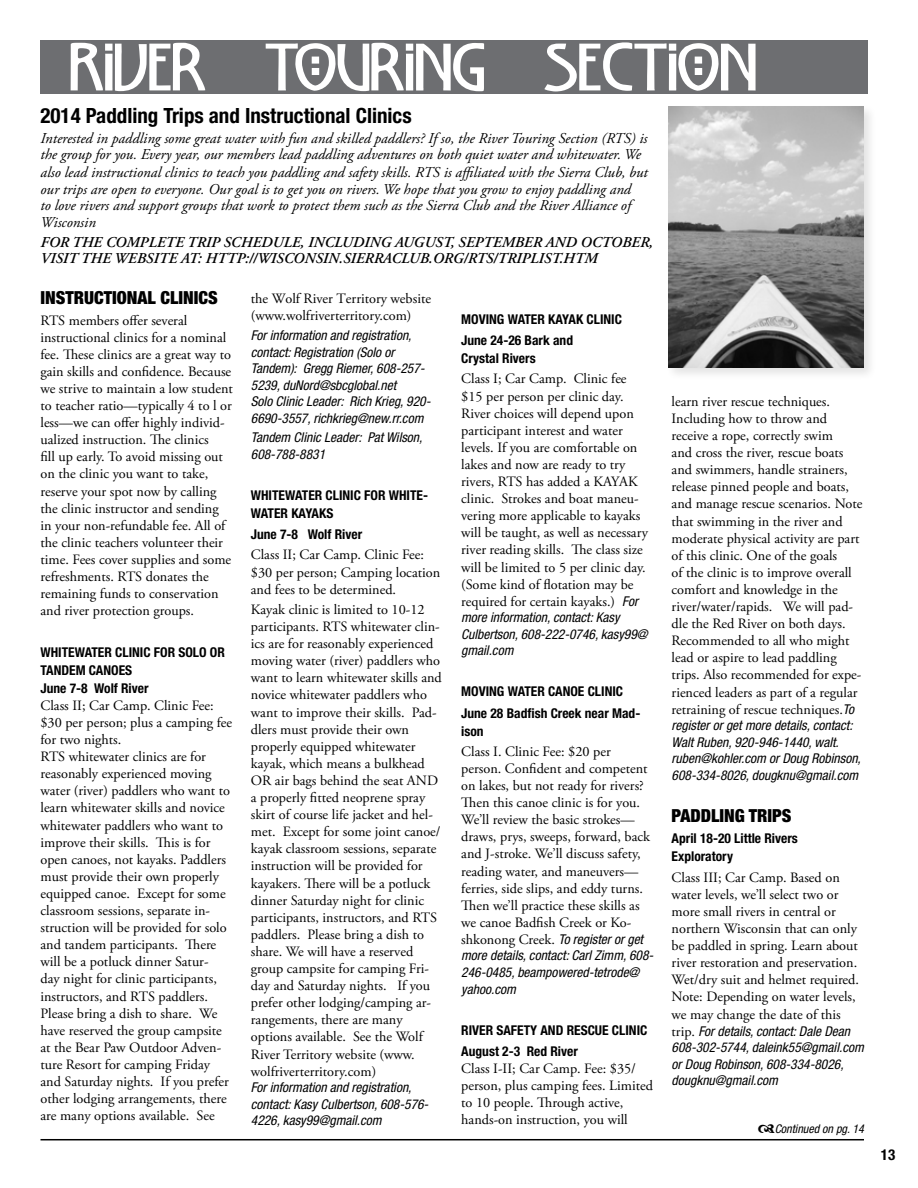
<style>
.page{position:relative;width:918px;height:1188px;background:#fff}
.page>*{position:absolute;margin:0;border:0;box-sizing:border-box;transform-origin:0 0}
.t1{font:58.5px "Chelsea Studio";color:#fff}
.t2{font:700 condensed 21px "Helvetica Neue";color:#000}
.t3{font:900 condensed 18px "Helvetica Neue";color:#000}
.t4{font:italic 15px/16.5px "Adobe Garamond Pro";color:#000}
.t5{font:italic 600 15px/16.5px "Adobe Garamond Pro";color:#000}
.t6{font:700 condensed 15px "Helvetica Neue";color:#000}
.t7{font:14.25px/17.1px "Adobe Garamond Pro";color:#000}
.t8{font:italic condensed 13.5px/16.5px "Helvetica Neue";color:#000}
.t9{font:700 condensed 13.5px/18px "Helvetica Neue";color:#000}
.t10{font:italic condensed 12px "Helvetica Neue";color:#000}
.s1{font-family:"Helvetica Neue";font-style:italic;font-stretch:condensed;font-size:13.5px}
.s2{font-family:"Adobe Garamond Pro";font-style:normal;font-stretch:normal;font-size:14.25px}
</style>
<div class="page">
<hr style="left:40px;top:1139px;width:824px;height:1px;background:#000">
<div style="left:665px;top:103px;width:212px;height:277px;background:#000;opacity:.11"></div>
<img style="left:668px;top:107px;width:196px;height:261px">
<div style="left:40px;top:40px;width:828px;height:54px;background:#6d6e71"></div>
<h1 class="t1" style="left:70px;top:36px;width:689px">RIVER TOURING SECTION</h1>
<h2 class="t2" style="left:40px;top:103px;width:373px">2014 Paddling Trips and Instructional Clinics</h2>
<p class="t4" style="left:40px;top:130px;width:609px">Interested in paddling some great water with fun and skilled paddlers? If so, the River Touring Section (RTS) is the group for you. Every year, our members lead paddling adventures on both quiet water and whitewater. We</p>
<p class="t4" style="left:40px;top:165px;width:609px">also lead instructional clinics to teach you paddling and safety skills. RTS is affiliated with the Sierra Club, but our trips are open to everyone. Our goal is to get you on rivers. We hope that you grow to enjoy paddling and<br>to love rivers and support groups that work to protect them such as the Sierra Club and the River Alliance of Wisconsin</p>
<p class="t5" style="left:40px;top:234px;width:614px">FOR THE COMPLETE TRIP SCHEDULE, INCLUDING AUGUST, SEPTEMBER AND OCTOBER,<br>VISIT THE WEBSITE AT: HTTP://WISCONSIN.SIERRACLUB.ORG/RTS/TRIPLIST.HTM</p>
<p class="t3" style="left:40px;top:287px;width:179px">INSTRUCTIONAL CLINICS</p>
<p class="t7" style="left:40px;top:312px;width:194px">RTS members offer several instructional clinics for a nominal fee. These clinics are a great way to gain skills and confidence. Because we strive to maintain a low student to teacher ratio—typically 4 to l or less—we can offer highly individ&shy;ualized instruction. The clinics<br>fill up early. To avoid missing out on the clinic you want to take, reserve your spot now by calling the clinic instructor and sending in your non-refundable fee. All of the clinic teachers volunteer their time. Fees cover supplies and some refreshments. RTS donates the remaining funds to conservation and river protection groups.</p>
<p class="t9" style="left:40px;top:643px;width:186px">WHITEWATER CLINIC FOR SOLO OR<br>TANDEM CANOES<br>June 7-8 Wolf River</p>
<p class="t7" style="left:40px;top:697px;width:193px">Class II; Car Camp. Clinic Fee: $30 per person; plus a camping fee for two nights.<br>RTS whitewater clinics are for reasonably experienced moving water (river) paddlers who want to learn whitewater skills and novice whitewater paddlers who want to improve their skills. This is for open canoes, not kayaks. Paddlers must provide their own properly equipped canoe. Except for some classroom sessions, separate in&shy;struction will be provided for solo and tandem participants. There will be a potluck dinner Satur-<br>day night for clinic participants, instructors, and RTS paddlers.<br>Please bring a dish to share. We have reserved the group campsite at the Bear Paw Outdoor Adven&shy;ture Resort for camping Friday and Saturday nights. If you prefer other lodging arrangements, there are many options available. See</p>
<p class="t7" style="left:251px;top:291px;width:182px">the Wolf River Territory website (www.wolfriverterritory.com)</p>
<p class="t8" style="left:251px;top:327px;width:181px">For information and registration, contact: Registration (Solo or Tandem): Gregg Riemer, 608-257- 5239, duNord@sbcglobal.net<br>Solo Clinic Leader: Rich Krieg, 920- 6690-3557, richkrieg@new.rr.com</p>
<p class="t8" style="left:251px;top:429px;width:173px">Tandem Clinic Leader: Pat Wilson,<br>608-788-8831</p>
<p class="t9" style="left:251px;top:486px;width:179px">WHITEWATER CLINIC FOR WHITE-<br>WATER KAYAKS</p>
<p class="t9" style="left:251px;top:525px;width:113px">June 7-8 Wolf River</p>
<p class="t7" style="left:251px;top:547px;width:191px">Class II; Car Camp. Clinic Fee: $30 per person; Camping location and fees to be determined.</p>
<p class="t7" style="left:251px;top:601px;width:192px">Kayak clinic is limited to 10-12 participants. RTS whitewater clin&shy;ics are for reasonably experienced moving water (river) paddlers who want to learn whitewater skills and novice whitewater paddlers who want to improve their skills. Pad&shy;dlers must provide their own properly equipped whitewater kayak, which means a bulkhead<br>OR air bags behind the seat AND a properly fitted neoprene spray skirt of course life jacket and hel&shy;met. Except for some joint canoe/ kayak classroom sessions, separate instruction will be provided for kayakers. There will be a potluck dinner Saturday night for clinic participants, instructors, and RTS paddlers. Please bring a dish to share. We will have a reserved group campsite for camping Fri&shy;day and Saturday nights. If you prefer other lodging/camping ar&shy;rangements, there are many options available. See the Wolf<br>River Territory website (www. wolfriverterritory.com)</p>
<p class="t8" style="left:251px;top:1079px;width:179px">For information and registration, contact: Kasy Culbertson, 608-576-<br>4226, kasy99@gmail.com</p>
<p class="t9" style="left:461px;top:308px;width:162px;line-height:21.3px">MOVING WATER KAYAK CLINIC<br>June 24-26 Bark and</p>
<p class="t9" style="left:461px;top:349px;width:76px">Crystal Rivers</p>
<p class="t7" style="left:461px;top:371px;width:188px">Class I; Car Camp. Clinic fee $15 per person per clinic day.<br>River choices will depend upon participant interest and water levels. If you are comfortable on lakes and now are ready to try rivers, RTS has added a KAYAK clinic. Strokes and boat maneu&shy;vering more applicable to kayaks will be taught, as well as necessary river reading skills. The class size will be limited to 5 per clinic day. (Some kind of flotation may be required for certain kayaks.) <span class="s1">For</span></p>
<p class="t8" style="left:461px;top:609px;width:188px">more information, contact: Kasy<br>Culbertson, 608-222-0746, kasy99@ gmail.com</p>
<p class="t9" style="left:461px;top:681px;width:181px;line-height:21.3px">MOVING WATER CANOE CLINIC<br>June 28 Badfish Creek near Mad-</p>
<p class="t9" style="left:461px;top:722px;width:24px">ison</p>
<p class="t7" style="left:461px;top:743px;width:190px">Class I. Clinic Fee: $20 per person. Confident and competent on lakes, but not ready for rivers?<br>Then this canoe clinic is for you.<br>We’ll review the basic strokes— draws, prys, sweeps, forward, back and J-stroke. We’ll discuss safety, reading water, and maneuvers— ferries, side slips, and eddy turns.<br>Then we’ll practice these skills as we canoe Badfish Creek or Ko-</p>
<p class="t8" style="left:461px;top:931px;width:194px"><span class="s2">shkonong Creek.</span> To register or get more details, contact: Carl Zimm, 608-<br>246-0485, beampowered-tetrode@ yahoo.com</p>
<p class="t9" style="left:461px;top:1019px;width:188px;line-height:21.3px">RIVER SAFETY AND RESCUE CLINIC<br>August 2-3 Red River</p>
<p class="t7" style="left:461px;top:1061px;width:193px">Class I-II; Car Camp. Fee: $35/ person, plus camping fees. Limited to 10 people. Through active, hands-on instruction, you will</p>
<p class="t7" style="left:672px;top:393px;width:192px">learn river rescue techniques.<br>Including how to throw and receive a rope, correctly swim<br>and cross the river, rescue boats and swimmers, handle strainers, release pinned people and boats, and manage rescue scenarios. Note that swimming in the river and moderate physical activity are part of this clinic. One of the goals<br>of the clinic is to improve overall comfort and knowledge in the river/water/rapids. We will pad&shy;dle the Red River on both days.<br>Recommended to all who might lead or aspire to lead paddling trips. Also recommended for expe&shy;rienced leaders as part of a regular retraining of rescue techniques.<span class="s1">To</span></p>
<p class="t8" style="left:672px;top:717px;width:191px">register or get more details, contact:<br>Walt Ruben, 920-946-1440, walt. ruben@kohler.com or Doug Robinson, 608-334-8026, dougknu@gmail.com</p>
<p class="t3" style="left:672px;top:805px;width:122px">PADDLING TRIPS</p>
<p class="t9" style="left:672px;top:829px;width:128px">April 18-20 Little Rivers<br>Exploratory</p>
<p class="t7" style="left:672px;top:869px;width:189px">Class III; Car Camp. Based on water levels, we’ll select two or more small rivers in central or northern Wisconsin that can only be paddled in spring. Learn about river restoration and preservation.<br>Wet/dry suit and helmet required.<br>Note: Depending on water levels, we may change the date of this</p>
<p class="t8" style="left:672px;top:1023px;width:194px"><span class="s2">trip.</span> For details, contact: Dale Dean<br>608-302-5744, daleink55@gmail.com or Doug Robinson, 608-334-8026, dougknu@gmail.com</p>
<p class="t10" style="left:775px;top:1122px;width:91px">Continued on pg. 14</p>
<p class="t6" style="left:881px;top:1145px;width:16px">13</p>
</div>
